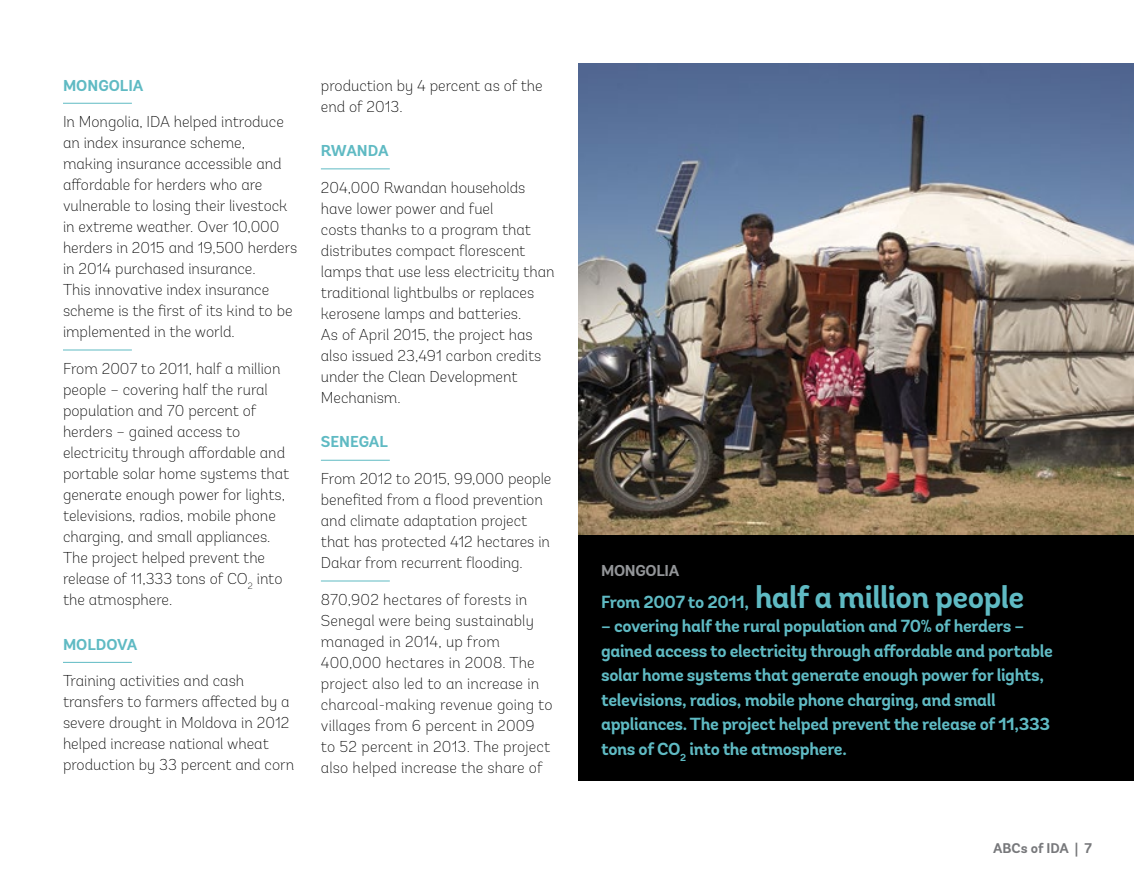
<style>
.page{position:relative;width:1134px;height:882px;background:#fff}
.page>*{position:absolute;margin:0;border:0;box-sizing:border-box;transform-origin:0 0}
.t1{font:700 31.5px "Andes";letter-spacing:-.02em;color:#5fbac3}
.t2{font:700 17.5px/24.5px "Andes";letter-spacing:-.02em;color:#5fbac3}
.t3{font:200 15.75px/21px "Andes";color:#000}
.t4{font:700 15.75px "Andes";color:#5fbac3}
.t5{font:700 15.75px "Andes";letter-spacing:-.02em;color:#939598}
.t6{font:700 14px "Andes";color:#77787b}
.s1{font-size:17.5px}
</style>
<div class="page">
<img style="left:579px;top:63px;width:555px;height:473px">
<hr style="left:63px;top:103px;width:69px;height:1px;background:#5fbac3">
<hr style="left:63px;top:350px;width:69px;height:1px;background:#5fbac3">
<hr style="left:63px;top:662px;width:69px;height:1px;background:#5fbac3">
<hr style="left:321px;top:168px;width:69px;height:1px;background:#5fbac3">
<hr style="left:321px;top:460px;width:69px;height:1px;background:#5fbac3">
<hr style="left:321px;top:581px;width:69px;height:1px;background:#5fbac3">
<div style="left:579px;top:536px;width:555px;height:245px;background:#000"></div>
<p class="t4" style="left:63px;top:75px;width:82px">MONGOLIA</p>
<p class="t3" style="left:63px;top:111px;width:236px">In Mongolia, IDA helped introduce an index insurance scheme, making insurance accessible and affordable for herders who are vulnerable to losing their livestock in extreme weather. Over 10,000 herders in 2015 and 19,500 herders in 2014 purchased insurance.<br>This innovative index insurance scheme is the first of its kind to be implemented in the world.</p>
<p class="t3" style="left:63px;top:358px;width:228px">From 2007 to 2011, half a million people – covering half the rural population and 70 percent of herders – gained access to electricity through affordable and portable solar home systems that generate enough power for lights, televisions, radios, mobile phone charging, and small appliances.<br>The project helped prevent the release of 11,333 tons of CO<sub>2</sub> into the atmosphere.</p>
<p class="t4" style="left:63px;top:634px;width:76px">MOLDOVA</p>
<p class="t3" style="left:63px;top:671px;width:233px">Training activities and cash transfers to farmers affected by a severe drought in Moldova in 2012 helped increase national wheat production by 33 percent and corn</p>
<p class="t3" style="left:321px;top:75px;width:223px">production by 4 percent as of the end of 2013.</p>
<p class="t4" style="left:321px;top:141px;width:69px">RWANDA</p>
<p class="t3" style="left:321px;top:177px;width:235px">204,000 Rwandan households have lower power and fuel<br>costs thanks to a program that distributes compact florescent lamps that use less electricity than traditional lightbulbs or replaces kerosene lamps and batteries.<br>As of April 2015, the project has also issued 23,491 carbon credits under the Clean Development<br>Mechanism.</p>
<p class="t4" style="left:321px;top:432px;width:69px">SENEGAL</p>
<p class="t3" style="left:321px;top:468px;width:232px">From 2012 to 2015, 99,000 people benefited from a flood prevention and climate adaptation project that has protected 412 hectares in<br>Dakar from recurrent flooding.</p>
<p class="t3" style="left:321px;top:589px;width:233px">870,902 hectares of forests in<br>Senegal were being sustainably managed in 2014, up from<br>400,000 hectares in 2008. The project also led to an increase in charcoal-making revenue going to villages from 6 percent in 2009 to 52 percent in 2013. The project also helped increase the share of</p>
<p class="t5" style="left:601px;top:561px;width:80px">MONGOLIA</p>
<h1 class="t1" style="left:601px;top:577px;width:425px"><span class="s1">From 2007 to 2011,</span> half a million people</h1>
<p class="t2" style="left:601px;top:615px;width:453px">– covering half the rural population and 70% of herders – gained access to electricity through affordable and portable solar home systems that generate enough power for lights, televisions, radios, mobile phone charging, and small appliances. The project helped prevent the release of 11,333 tons of CO<sub>2</sub> into the atmosphere.</p>
<p class="t6" style="left:993px;top:840px;width:100px">ABCs of IDA | 7</p>
</div>
